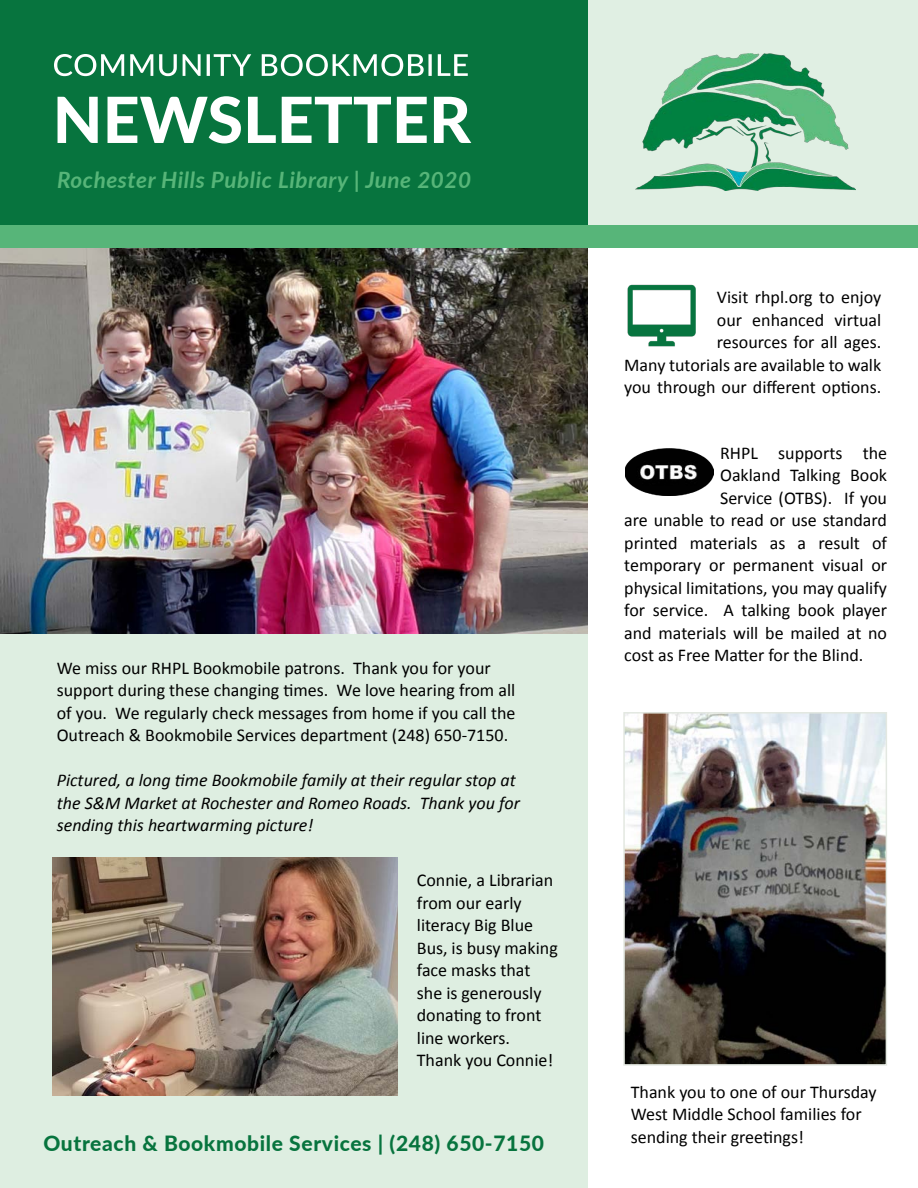
<style>
.page{position:relative;width:918px;height:1188px;background:#fff}
.page>*{position:absolute;margin:0;border:0;box-sizing:border-box;transform-origin:0 0}
.t1{font:italic 700 22.5px "Lato";letter-spacing:.025em;color:#57b579}
.t2{font:800 21px "Lato";letter-spacing:.03em;color:#07743e}
.t3{font:18px/22.5px "Calibri";color:#000}
.t4{font:italic 18px/22.5px "Calibri";color:#000}
</style>
<div class="page">
<div style="left:580px;top:0;width:338px;height:231px;background:#e0efe3"></div>
<div style="left:0;top:0;width:587px;height:1188px;background:#deeee1"></div>
<div style="left:0;top:0;width:587px;height:233px;background:#07743e"></div>
<img style="left:636px;top:54px;width:220px;height:136px">
<img style="left:0;top:248px;width:588px;height:386px">
<img style="left:627px;top:284px;width:69px;height:63px">
<img style="left:625px;top:449px;width:88px;height:47px">
<img style="left:626px;top:715px;width:258px;height:348px">
<div style="left:623px;top:712px;width:264px;height:354px;border:2px solid #e3e8e1"></div>
<svg style="left:58px;top:96px;width:413px;height:47px"></svg>
<svg style="left:54px;top:54px;width:414px;height:22px"></svg>
<img style="left:53px;top:858px;width:344px;height:237px">
<div style="left:0;top:225px;width:918px;height:23px;background:#57b579"></div>
<p class="t1" style="left:57px;top:163px;width:415px">Rochester Hills Public Library | June 2020</p>
<p class="t3" style="left:57px;top:656px;width:460px">We miss our RHPL Bookmobile patrons. Thank you for your support during these changing times. We love hearing from all of you. We regularly check messages from home if you call the Outreach &amp; Bookmobile Services department (248) 650-7150.</p>
<p class="t4" style="left:57px;top:768px;width:465px">Pictured, a long time Bookmobile family at their regular stop at the S&amp;M Market at Rochester and Romeo Roads. Thank you for sending this heartwarming picture!</p>
<p class="t3" style="left:417px;top:868px;width:142px">Connie, a Librarian from our early literacy Big Blue<br>Bus, is busy making face masks that she is generously donating to front line workers.<br>Thank you Connie!</p>
<p class="t2" style="left:43px;top:1128px;width:502px">Outreach &amp; Bookmobile Services | (248) 650-7150</p>
<p class="t3" style="left:624px;top:286px;width:259px;text-align:right">Visit rhpl.org to enjoy<br>our enhanced virtual<br>resources for all ages.<br>Many tutorials are available to walk you through our different options.</p>
<p class="t3" style="left:720px;top:441px;width:169px">RHPL supports the</p>
<p class="t3" style="left:720px;top:463px;width:169px">Oakland Talking Book</p>
<p class="t3" style="left:720px;top:486px;width:169px">Service (OTBS). If you</p>
<p class="t3" style="left:624px;top:508px;width:264px">are unable to read or use standard</p>
<p class="t3" style="left:624px;top:531px;width:264px">printed materials as a result of</p>
<p class="t3" style="left:624px;top:553px;width:264px">temporary or permanent visual or</p>
<p class="t3" style="left:624px;top:576px;width:264px">physical limitations, you may qualify</p>
<p class="t3" style="left:624px;top:598px;width:264px">for service. A talking book player</p>
<p class="t3" style="left:624px;top:621px;width:264px">and materials will be mailed at no</p>
<p class="t3" style="left:624px;top:643px;width:241px">cost as Free Matter for the Blind.</p>
<p class="t3" style="left:631px;top:1080px;width:247px">Thank you to one of our Thursday<br>West Middle School families for sending their greetings!</p>
</div>
